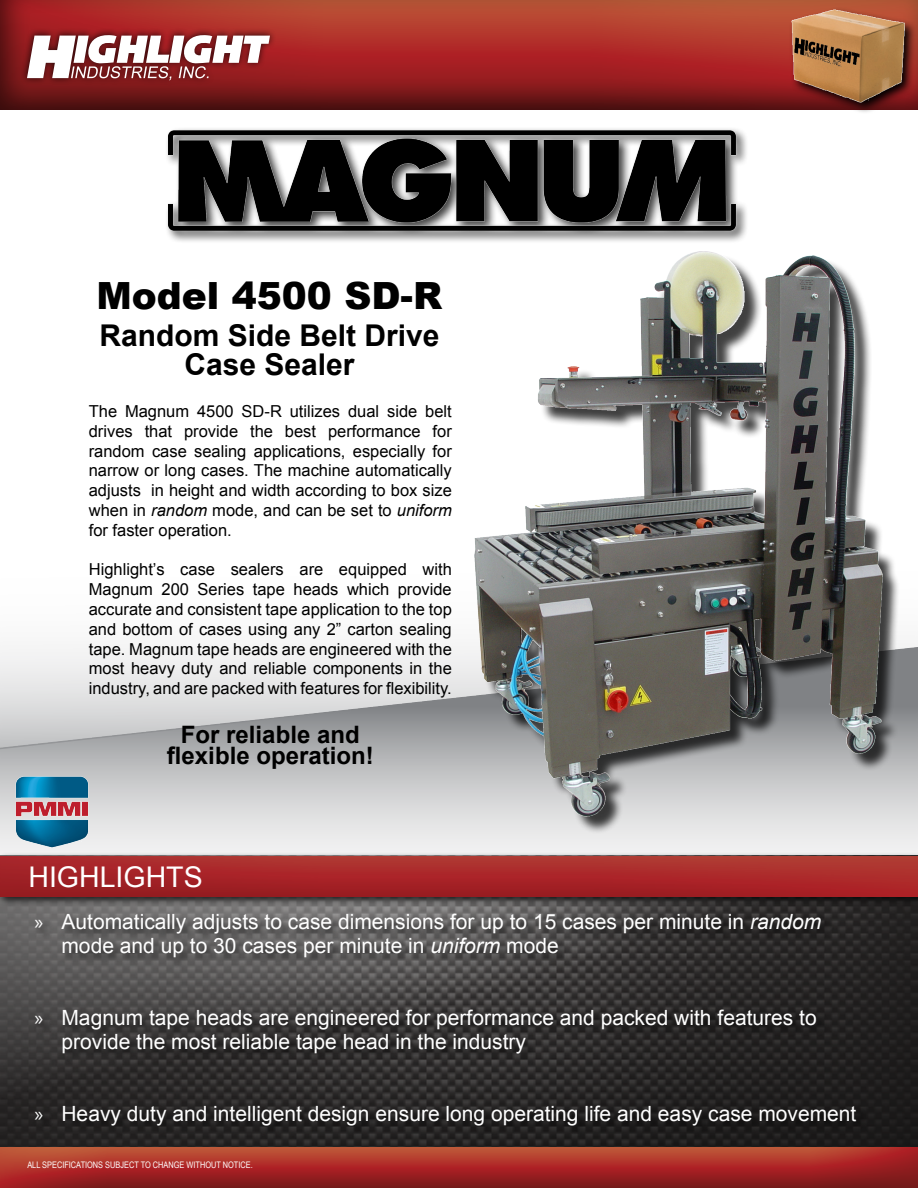
<style>
.page{position:relative;width:918px;height:1188px;background:#fff}
.page>*{position:absolute;margin:0;border:0;box-sizing:border-box;transform-origin:0 0}
.t1{font:900 37.5px "Arial";color:#000}
.t2{font:700 30px/28.5px "Arial";color:#000;text-align:center}
.t3{font:28.5px "Arial";color:#fff}
.t4{font:700 24px/21px "Arial";color:#000;text-align:center}
.t5{font:21px/24px "Arial";color:#fff}
.t6{font:16.5px/19.8px "Arial";color:#000;text-align:justify}
.t7{font:9px "Arial Narrow";color:#fff}
.s1{font-style:italic}
.s2{font-family:"Myriad Pro"}
</style>
<div class="page">
<div style="left:0;top:854px;width:918px;height:295px;background:#000;opacity:.45"></div>
<div style="left:0;top:1145px;width:918px;height:43px;background:#399849;opacity:.75"></div>
<svg style="left:0;top:647px;width:918px;height:276px"></svg>
<div style="left:0;top:0;width:918px;height:111px;background:#399849;opacity:.75"></div>
<div style="left:21px;top:28px;width:256px;height:58px;background:#000;opacity:.75"></div>
<svg style="left:27px;top:34px;width:243px;height:46px"></svg>
<img style="left:8px;top:769px;width:90px;height:86px">
<img style="left:780px;top:0;width:135px;height:112px">
<img style="left:147px;top:108px;width:610px;height:134px">
<div style="left:33px;top:911px;width:836px;height:227px;background:#000;opacity:.75"></div>
<div style="left:477px;top:254px;width:424px;height:580px;background:#000;opacity:.75"></div>
<img style="left:464px;top:241px;width:432px;height:586px">
<h1 class="t1" style="left:96px;top:268px;width:347px">Model 4500 SD-R</h1>
<h2 class="t2" style="left:99px;top:322px;width:342px">Random Side Belt Drive<br>Case Sealer</h2>
<p class="t6" style="left:89px;top:401px;width:365px">The Magnum 4500 SD-R utilizes dual side belt drives that provide the best performance for random case sealing applications, especially for narrow or long cases. The machine automatically adjusts in height and width according to box size when in <span class="s1">random</span> mode, and can be set to <span class="s1">uniform </span>for faster operation.</p>
<p class="t6" style="left:89px;top:560px;width:365px">Highlight’s case sealers are equipped with Magnum 200 Series tape heads which provide accurate and consistent tape application to the top and bottom of cases using any 2” carton sealing tape. Magnum tape heads are engineered with the most heavy duty and reliable components in the industry, and are packed with features for flexibility.</p>
<h3 class="t4" style="left:167px;top:724px;width:208px">For reliable and flexible operation!</h3>
<h3 class="t3" style="left:28px;top:857px;width:176px">HIGHLIGHTS</h3>
<p class="t5" style="left:62px;top:910px;width:761px;text-indent:-27px"><span class="s2">»</span> Automatically adjusts to case dimensions for up to 15 cases per minute in <span class="s1">random </span>mode and up to 30 cases per minute in <span class="s1">uniform</span> mode</p>
<p class="t5" style="left:62px;top:1006px;width:757px;text-indent:-27px"><span class="s2">»</span> Magnum tape heads are engineered for performance and packed with features to provide the most reliable tape head in the industry</p>
<p class="t5" style="left:34px;top:1102px;width:823px"><span class="s2">»</span> Heavy duty and intelligent design ensure long operating life and easy case movement</p>
<p class="t7" style="left:27px;top:1158px;width:227px">ALL SPECIFICATIONS SUBJECT TO CHANGE WITHOUT NOTICE.</p>
</div>
